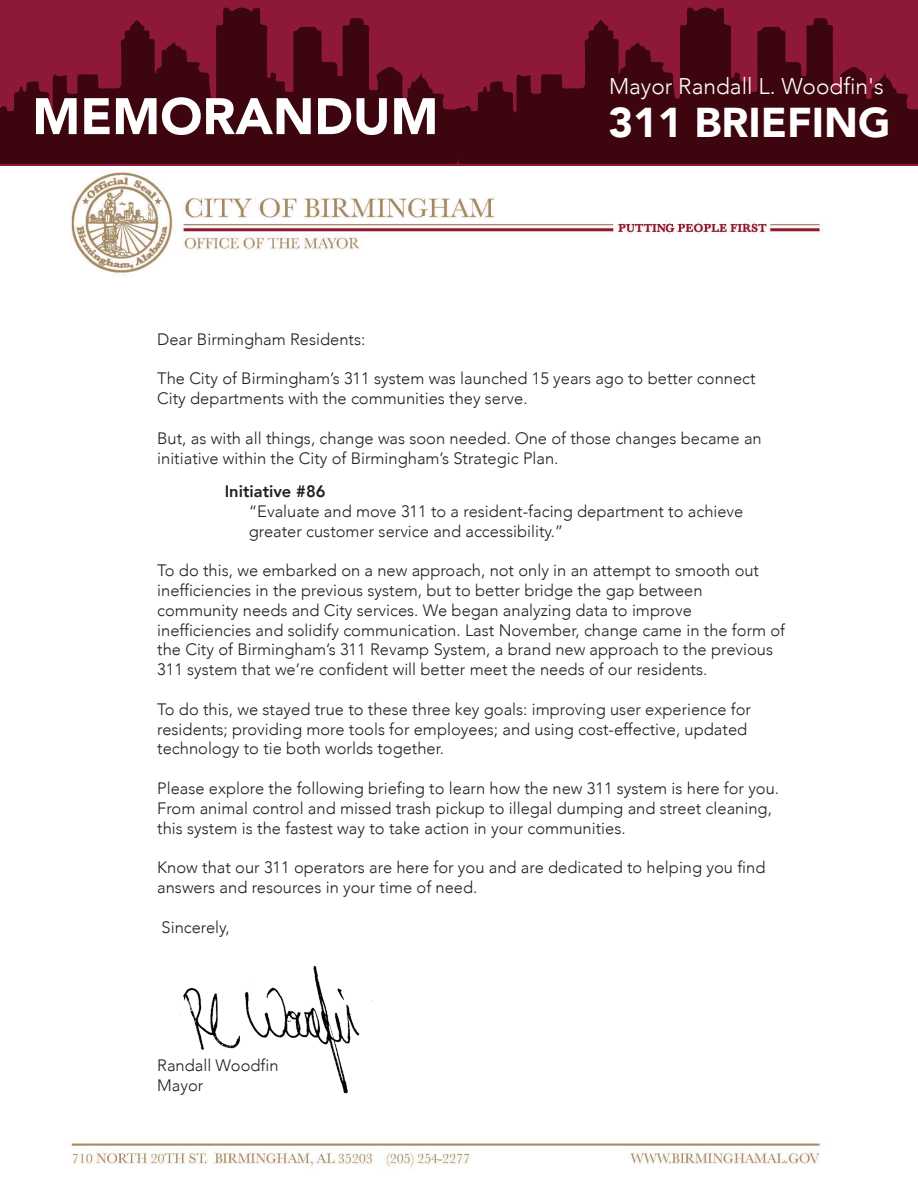
<style>
.page{position:relative;width:918px;height:1188px;background:#fff}
.page>*{position:absolute;margin:0;border:0;box-sizing:border-box;transform-origin:0 0}
.t1{font:900 50.85px "Avenir";color:#fff}
.t2{font:900 41.55px "Avenir";color:#fff}
.t3{font:300 22.65px "Avenir";color:#fff}
.t4{font:300 16.5px/19.8px "Avenir";color:#231f20}
.t5{font:800 16.5px "Avenir";color:#231f20}
</style>
<div class="page">
<img style="left:23px;top:165px;width:846px;height:1005px">
<div style="left:0;top:0;width:918px;height:165px;background:#8e1838"></div>
<svg style="left:0;top:8px;width:918px;height:156px;fill:#3d050e"></svg>
<img style="left:163px;top:954px;width:216px;height:148px">
<h3 class="t3" style="left:609px;top:73px;width:276px">Mayor Randall L. Woodfin's</h3>
<h1 class="t1" style="left:32px;top:73px;width:408px">MEMORANDUM</h1>
<h2 class="t2" style="left:608px;top:87px;width:283px">311 BRIEFING</h2>
<p class="t4" style="left:157px;top:329px;width:210px">Dear Birmingham Residents:</p>
<p class="t4" style="left:157px;top:369px;width:600px">The City of Birmingham’s 311 system was launched 15 years ago to better connect<br>City departments with the communities they serve.</p>
<p class="t4" style="left:157px;top:428px;width:606px">But, as with all things, change was soon needed. One of those changes became an initiative within the City of Birmingham’s Strategic Plan.</p>
<p class="t5" style="left:225px;top:478px;width:102px">Initiative #86</p>
<p class="t4" style="left:249px;top:501px;width:496px">“Evaluate and move 311 to a resident-facing department to achieve greater customer service and accessibility.”</p>
<p class="t4" style="left:157px;top:561px;width:629px">To do this, we embarked on a new approach, not only in an attempt to smooth out inefficiencies in the previous system, but to better bridge the gap between community needs and City services. We began analyzing data to improve inefficiencies and solidify communication. Last November, change came in the form of the City of Birmingham’s 311 Revamp System, a brand new approach to the previous 311 system that we’re confident will better meet the needs of our residents.</p>
<p class="t4" style="left:157px;top:699px;width:595px">To do this, we stayed true to these three key goals: improving user experience for residents; providing more tools for employees; and using cost-effective, updated technology to tie both worlds together.</p>
<p class="t4" style="left:157px;top:778px;width:624px">Please explore the following briefing to learn how the new 311 system is here for you.<br>From animal control and missed trash pickup to illegal dumping and street cleaning, this system is the fastest way to take action in your communities.</p>
<p class="t4" style="left:157px;top:858px;width:610px">Know that our 311 operators are here for you and are dedicated to helping you find answers and resources in your time of need.</p>
<p class="t4" style="left:162px;top:917px;width:70px">Sincerely,</p>
<p class="t4" style="left:157px;top:1056px;width:123px">Randall Woodfin<br>Mayor</p>
</div>
